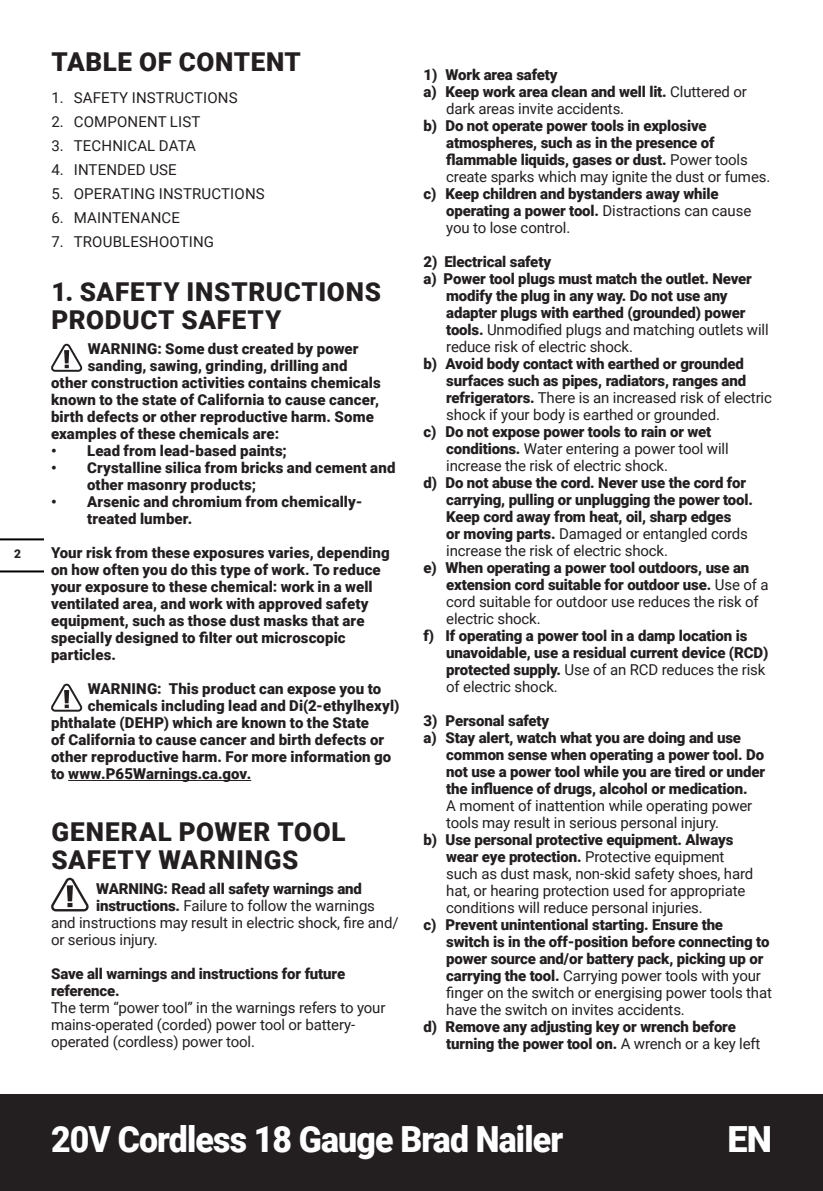
<style>
.page{position:relative;width:823px;height:1191px;background:#fff}
.page>*{position:absolute;margin:0;border:0;box-sizing:border-box;transform-origin:0 0}
.t1{font:900 36px "Roboto";letter-spacing:-.025em;color:#fff;scale:.94 1}
.t2{font:900 36px "Roboto";letter-spacing:-.025em;color:#fff}
.t3{font:900 26px/28px "Roboto";letter-spacing:.025em;color:#231f20}
.t4{font:900 15px/17px "Roboto";letter-spacing:-.01em;color:#231f20}
.t5{font:15px/17px "Roboto";letter-spacing:-.01em;color:#231f20}
.t6{font:900 15px/17px "Roboto";letter-spacing:.01em;color:#231f20}
.t7{font:15px "Roboto";letter-spacing:.01em;color:#231f20}
.t8{font:900 12px "Roboto";color:#231f20}
.s1{font-weight:900}
.s2{font-weight:400}
</style>
<div class="page">
<div style="left:0;top:1094px;width:822px;height:97px;background:#231f20"></div>
<hr style="left:0;top:570px;width:43px;height:2px;background:#000">
<hr style="left:0;top:538px;width:43px;height:2px;background:#000">
<hr style="left:68px;top:780px;width:183px;height:1px;background:#231f20">
<svg style="left:51px;top:344px;width:31px;height:28px"></svg>
<svg style="left:51px;top:683px;width:31px;height:28px"></svg>
<svg style="left:51px;top:877px;width:38px;height:34px"></svg>
<p class="t8" style="left:14px;top:545px;width:8px">2</p>
<p class="t3" style="left:51px;top:47px;width:251px">TABLE OF CONTENT</p>
<p class="t7" style="left:51px;top:87px;width:188px">1. SAFETY INSTRUCTIONS</p>
<p class="t7" style="left:51px;top:111px;width:150px">2. COMPONENT LIST</p>
<p class="t7" style="left:51px;top:135px;width:146px">3. TECHNICAL DATA</p>
<p class="t7" style="left:51px;top:159px;width:127px">4. INTENDED USE</p>
<p class="t7" style="left:51px;top:183px;width:215px">5. OPERATING INSTRUCTIONS</p>
<p class="t7" style="left:51px;top:207px;width:130px">6. MAINTENANCE</p>
<p class="t7" style="left:51px;top:231px;width:164px">7. TROUBLESHOOTING</p>
<p class="t3" style="left:51px;top:277px;width:331px">1. SAFETY INSTRUCTIONS</p>
<p class="t3" style="left:51px;top:305px;width:231px">PRODUCT SAFETY</p>
<p class="t6" style="left:88px;top:340px;width:272px">WARNING: Some dust created by power</p>
<p class="t6" style="left:88px;top:357px;width:261px">sanding, sawing, grinding, drilling and</p>
<p class="t6" style="left:51px;top:374px;width:331px">other construction activities contains chemicals</p>
<p class="t4" style="left:51px;top:391px;width:329px">known to the state of California to cause cancer,</p>
<p class="t6" style="left:51px;top:408px;width:324px">birth defects or other reproductive harm. Some</p>
<p class="t4" style="left:51px;top:425px;width:229px">examples of these chemicals are:</p>
<p class="t4" style="left:51px;top:442px;width:237px">• Lead from lead-based paints;</p>
<p class="t6" style="left:87px;top:459px;width:310px;text-indent:-36px">• Crystalline silica from bricks and cement and other masonry products;</p>
<p class="t6" style="left:87px;top:493px;width:276px;text-indent:-36px">• Arsenic and chromium from chemically&shy;treated lumber.</p>
<p class="t4" style="left:51px;top:544px;width:340px">Your risk from these exposures varies, depending on how often you do this type of work. To reduce your exposure to these chemical: work in a well ventilated area, and work with approved safety equipment, such as those dust masks that are specially designed to filter out microscopic particles.</p>
<p class="t6" style="left:88px;top:680px;width:295px">WARNING: This product can expose you to</p>
<p class="t6" style="left:88px;top:697px;width:313px">chemicals including lead and Di(2-ethylhexyl)</p>
<p class="t4" style="left:51px;top:714px;width:319px">phthalate (DEHP) which are known to the State</p>
<p class="t4" style="left:51px;top:731px;width:334px">of California to cause cancer and birth defects or</p>
<p class="t6" style="left:51px;top:748px;width:341px">other reproductive harm. For more information go</p>
<p class="t6" style="left:51px;top:765px;width:201px">to www.P65Warnings.ca.gov.</p>
<p class="t3" style="left:51px;top:817px;width:295px">GENERAL POWER TOOL<br>SAFETY WARNINGS</p>
<p class="t4" style="left:96px;top:880px;width:267px">WARNING: Read all safety warnings and</p>
<p class="t5" style="left:96px;top:897px;width:280px"><span class="s1">instructions.</span> Failure to follow the warnings</p>
<p class="t5" style="left:51px;top:914px;width:349px">and instructions may result in electric shock, fire and/</p>
<p class="t5" style="left:51px;top:931px;width:108px">or serious injury.</p>
<p class="t4" style="left:51px;top:965px;width:295px">Save all warnings and instructions for future reference.</p>
<p class="t5" style="left:51px;top:999px;width:336px">The term “power tool” in the warnings refers to your mains-operated (corded) power tool or battery&shy;operated (cordless) power tool.</p>
<p class="t4" style="left:423px;top:65px;width:135px">1) Work area safety</p>
<p class="t5" style="left:446px;top:82px;width:302px;text-indent:-23px"><span class="s1">a) Keep work area clean and well lit.</span> Cluttered or dark areas invite accidents.</p>
<p class="t4" style="left:446px;top:116px;width:325px;text-indent:-23px">b) Do not operate power tools in explosive atmospheres, such as in the presence of flammable liquids, gases or dust. <span class="s2">Power tools create sparks which may ignite the dust or fumes.</span></p>
<p class="t4" style="left:446px;top:184px;width:306px;text-indent:-23px">c) Keep children and bystanders away while operating a power tool. <span class="s2">Distractions can cause you to lose control.</span></p>
<p class="t4" style="left:423px;top:252px;width:129px">2) Electrical safety</p>
<p class="t4" style="left:446px;top:269px;width:324px;text-indent:-23px">a) Power tool plugs must match the outlet. Never modify the plug in any way. Do not use any adapter plugs with earthed (grounded) power tools. <span class="s2">Unmodified plugs and matching outlets will reduce risk of electric shock.</span></p>
<p class="t4" style="left:446px;top:354px;width:327px;text-indent:-23px">b) Avoid body contact with earthed or grounded surfaces such as pipes, radiators, ranges and refrigerators. <span class="s2">There is an increased risk of electric shock if your body is earthed or grounded.</span></p>
<p class="t5" style="left:446px;top:422px;width:284px;text-indent:-23px"><span class="s1">c) Do not expose power tools to rain or wet conditions.</span> Water entering a power tool will increase the risk of electric shock.</p>
<p class="t4" style="left:446px;top:473px;width:308px;text-indent:-23px">d) Do not abuse the cord. Never use the cord for carrying, pulling or unplugging the power tool.<br>Keep cord away from heat, oil, sharp edges<br>or moving parts. <span class="s2">Damaged or entangled cords increase the risk of electric shock.</span></p>
<p class="t4" style="left:446px;top:558px;width:324px;text-indent:-23px">e) When operating a power tool outdoors, use an extension cord suitable for outdoor use. <span class="s2">Use of a cord suitable for outdoor use reduces the risk of electric shock.</span></p>
<p class="t4" style="left:446px;top:626px;width:323px;text-indent:-23px">f) If operating a power tool in a damp location is unavoidable, use a residual current device (RCD) protected supply. <span class="s2">Use of an RCD reduces the risk of electric shock.</span></p>
<p class="t4" style="left:423px;top:711px;width:127px">3) Personal safety</p>
<p class="t4" style="left:446px;top:728px;width:320px;text-indent:-23px">a) Stay alert, watch what you are doing and use common sense when operating a power tool. Do not use a power tool while you are tired or under the influence of drugs, alcohol or medication.<br><span class="s2">A moment of inattention while operating power tools may result in serious personal injury.</span></p>
<p class="t5" style="left:446px;top:830px;width:308px;text-indent:-23px"><span class="s1">b) Use personal protective equipment. Always wear eye protection.</span> Protective equipment such as dust mask, non-skid safety shoes, hard hat, or hearing protection used for appropriate conditions will reduce personal injuries.</p>
<p class="t4" style="left:446px;top:915px;width:327px;text-indent:-23px">c) Prevent unintentional starting. Ensure the<br>switch is in the off-position before connecting to power source and/or battery pack, picking up or carrying the tool. <span class="s2">Carrying power tools with your finger on the switch or energising power tools that have the switch on invites accidents.</span></p>
<p class="t4" style="left:446px;top:1017px;width:315px;text-indent:-23px">d) Remove any adjusting key or wrench before turning the power tool on. <span class="s2">A wrench or a key left</span></p>
<h1 class="t1" style="left:51px;top:1113px;width:546px">20V Cordless 18 Gauge Brad Nailer</h1>
<h1 class="t2" style="left:727px;top:1113px;width:46px">EN</h1>
</div>
